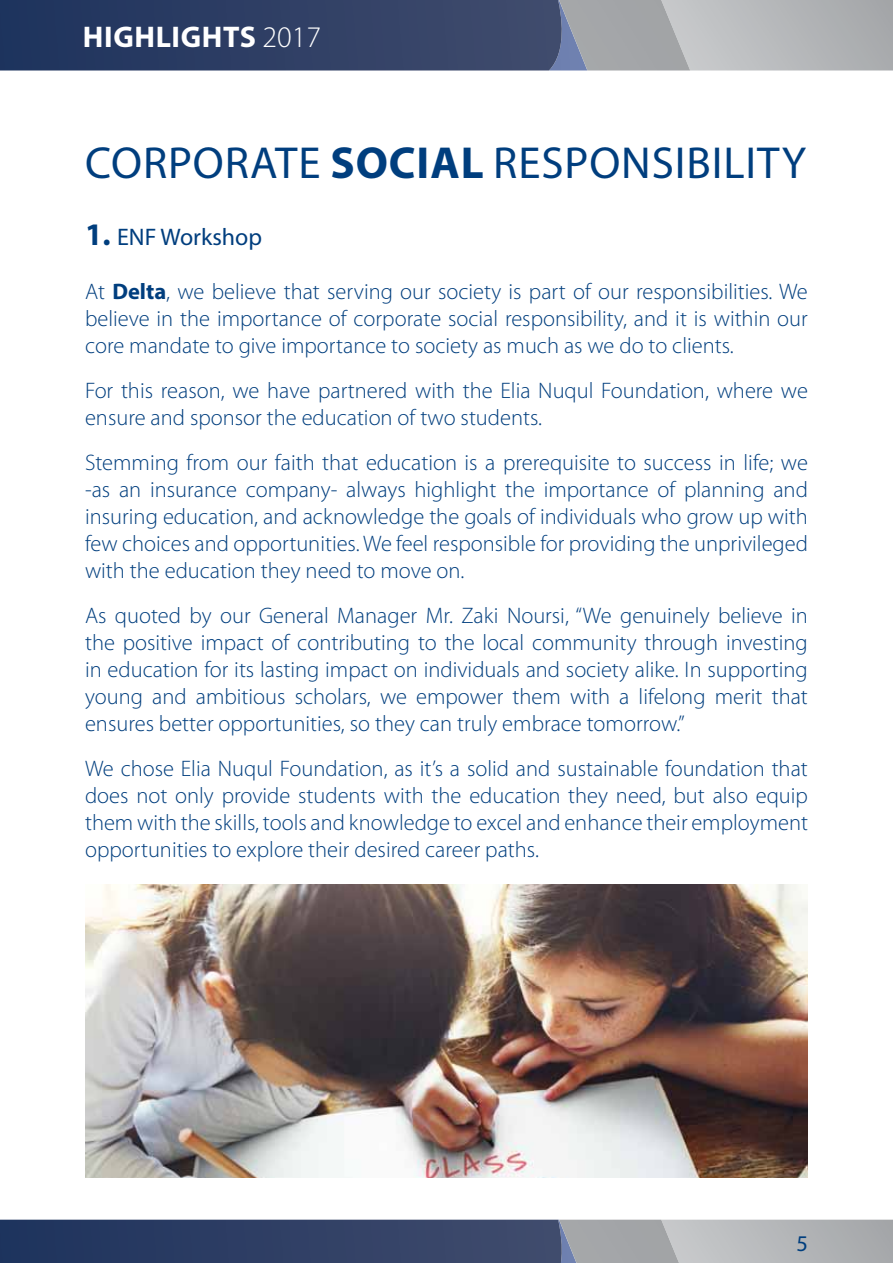
<style>
.page{position:relative;width:893px;height:1263px;background:#fff}
.page>*{position:absolute;margin:0;border:0;box-sizing:border-box;transform-origin:0 0}
.t1{font:45px "Myriad Pro";letter-spacing:.02em;color:#003e7e}
.t2{font:700 31.5px "Myriad Pro";color:#003e7e}
.t3{font:700 30px "Myriad Pro";letter-spacing:.02em;color:#fff}
.t4{font:24px "Myriad Pro";color:#003e7e}
.t5{font:300 22.5px/27px "Myriad Pro";color:#003e7e;text-align:justify}
.t6{font:22.5px "Myriad Pro";color:#003e7e}
.s1{font-weight:300}
.s2{font-weight:700}
</style>
<div class="page">
<svg style="left:679px;top:1220px;width:214px;height:43px;background:#b4b6b9"></svg>
<img style="left:0;top:1220px;width:558px;height:43px">
<svg style="left:558px;top:1220px;width:1px;height:43px"></svg>
<img style="left:577px;top:1220px;width:102px;height:43px">
<img style="left:559px;top:1220px;width:18px;height:43px">
<svg style="left:690px;top:0;width:203px;height:70px;background:#b5b7b9"></svg>
<img style="left:0;top:0;width:549px;height:70px">
<svg style="left:549px;top:0;width:10px;height:70px"></svg>
<img style="left:587px;top:0;width:103px;height:70px">
<img style="left:559px;top:0;width:28px;height:70px">
<img style="left:85px;top:884px;width:723px;height:294px">
<h3 class="t3" style="left:83px;top:17px;width:240px">HIGHLIGHTS <span class="s1">2017</span></h3>
<h1 class="t1" style="left:85px;top:135px;width:189px">CORPORATE</h1>
<h1 class="t1" style="left:331px;top:135px;width:453px"><span class="s2">SOCIAL</span> RESPONSIBILITY</h1>
<h2 class="t2" style="left:85px;top:214px;width:27px">1.</h2>
<p class="t5" style="left:85px;top:278px;width:724px">At <span class="s2">DELTA</span>, we believe that serving our society is part of our responsibilities. We believe in the importance of corporate social responsibility, and isit within our core mandate to give importance to society as much as we do to clients.</p>
<p class="t5" style="left:85px;top:377px;width:724px">For this reason, we have partnered with the Elia Nuqul Foundation, where we ensure and sponsor the education of two students.</p>
<p class="t5" style="left:85px;top:449px;width:724px">Stemming from our faith that education ais prerequisite to success in life; we -as an insurance company- always highlight the importance of planning and insuring education, and acknowledge the goals of individuals who grow up with few choices and opportunities. We feel responsible for providing the unprivileged with the education they need to move on.</p>
<p class="t5" style="left:85px;top:602px;width:724px">As quoted by our General Manager Mr. Zaki Noursi “, We genuinely believe in the positive impact of contributing to the local community through investing in education for its lasting impact on individuals and society alike In. supporting young and ambitious scholars, we empower them with a lifelong merit that ensures better opportunities so, they can truly embrace tomorrow“.</p>
<p class="t5" style="left:85px;top:755px;width:724px">We chose Elia Nuqul Foundation, as as’i t solid and sustainable foundation that does not only provide students with the education they need, but also equip them with the skills, tools and knowledge to excel and enhance their employment opportunities to explore their desired career paths.</p>
<p class="t4" style="left:117px;top:222px;width:147px">ENF WORKSHOP</p>
<p class="t6" style="left:796px;top:1230px;width:13px">5</p>
</div>
